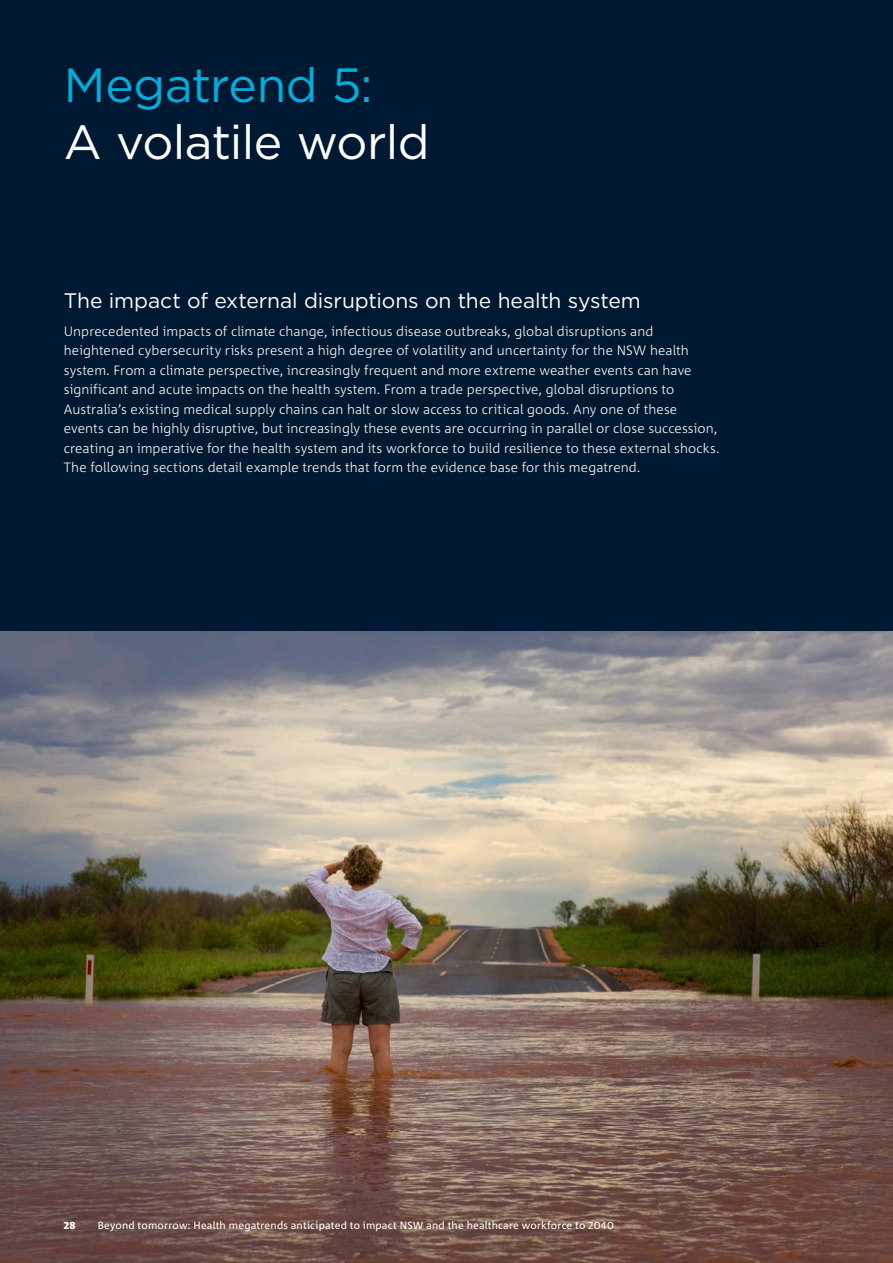
<style>
.page{position:relative;width:893px;height:1263px;background:#fff}
.page>*{position:absolute;margin:0;border:0;box-sizing:border-box;transform-origin:0 0}
.H1_Page_Title_A4{font:48px/57px "Gotham";letter-spacing:-.015em;color:#fff}
.H2_Heading{font:21px "Gotham";letter-spacing:-.005em;color:#fff}
.Body_Copy{font:300 13.5px/19.5px "Corpid C1";letter-spacing:.005em;color:#fff}
.t1{font:10.5px "Corpid C1";letter-spacing:.015em;color:#fff}
.t2{font:800 10.5px "Corpid C1";color:#fff}
.s1{color:#00aedc}
</style>
<div class="page">
<div style="left:0;top:0;width:893px;height:745px;background:#001932"></div>
<img style="left:0;top:631px;width:893px;height:632px">
<h1 class="H1_Page_Title_A4" style="left:64px;top:56px;width:367px"><span class="s1">Megatrend 5:<br></span>A volatile world</h1>
<h2 class="H2_Heading" style="left:64px;top:287px;width:578px">The impact of external disruptions on the health system</h2>
<p class="Body_Copy" style="left:64px;top:321px;width:657px">Unprecedented impacts of climate change, infectious disease outbreaks, global disruptions and heightened cybersecurity risks present a high degree of volatility and uncertainty for the NSW health system. From a climate perspective, increasingly frequent and more extreme weather events can have significant and acute impacts on the health system. From a trade perspective, global disruptions to Australia’s existing medical supply chains can halt or slow access to critical goods. Any one of these events can be highly disruptive, but increasingly these events are occurring in parallel or close succession, creating an imperative for the health system and its workforce to build resilience to these external shocks.<br>The following sections detail example trends that form the evidence base for this megatrend.</p>
<p class="t2" style="left:64px;top:1218px;width:13px">28</p>
<p class="t1" style="left:98px;top:1218px;width:518px">Beyond tomorrow: Health megatrends anticipated to impact NSW and the healthcare workforce to 2040</p>
</div>
